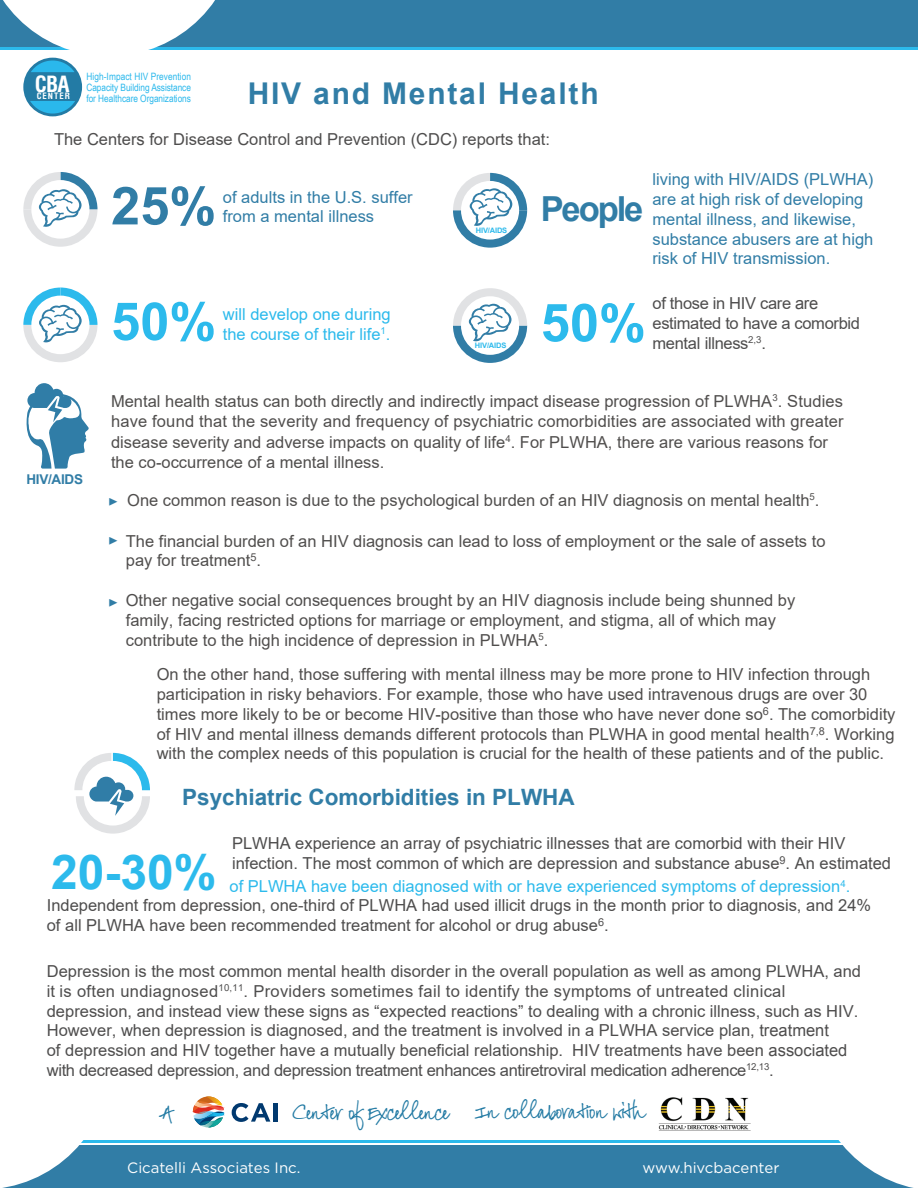
<style>
.page{position:relative;width:918px;height:1188px;background:#fff}
.page>*{position:absolute;margin:0;border:0;box-sizing:border-box;transform-origin:0 0}
.t1{font:700 52.5px "Arial";color:#2cbaec}
.t2{font:700 52.5px "Arial";color:#317da6}
.t3{font:700 48px "Arial";color:#2cbaec}
.t4{font:700 34.5px "Arial";letter-spacing:-.06em;color:#317da6}
.t5{font:700 30px "Arial";letter-spacing:.06em;color:#317da6}
.t6{font:700 22.5px "Arial";color:#317da6}
.t7{font:700 condensed 21.75px "Helvetica";color:#fff}
.t8{font:16.5px/19.8px "Arial";color:#504e4d}
.t9{font:16.5px/19.8px "Arial";color:#4e4d4d}
.t10{font:16.5px/19.8px "Arial";color:#317da6}
.t11{font:16.5px/19.8px "Arial";letter-spacing:-.02em;color:#4e4d4d}
.t12{font:16.5px/19.8px "Arial";color:#2cbaec}
.t13{font:16.5px "Minion Pro";color:#317da6}
.t14{font:15px "Gotham";color:#fff}
.t15{font:15px "FG Jasmine 2";letter-spacing:-.04em;color:#247ba4}
.t16{font:700 13.5px "Arial";letter-spacing:-.02em;color:#317da6}
.t17{font:10.05px/10.8px "Arial Narrow";letter-spacing:-.005em;color:#2ab8ec;text-align:justify}
.t18{font:700 condensed 8.55px "Helvetica";letter-spacing:.12em;color:#fff}
.t19{font:700 7.5px "Arial";letter-spacing:-.02em;color:#2cbaec}
.s1{font-family:"Minion Pro";color:#317da6}
.s2{color:#2cbaec}
.s3{font-family:"Dakota";font-size:19.5px}
.s4{font-family:"FG Jasmine"}
</style>
<div class="page">
<div style="left:23px;top:58px;width:59px;height:58px;background:#237ba5;border-radius:50%"></div>
<svg style="left:30px;top:101px;width:45px;height:13px"></svg>
<div style="left:0;top:0;width:918px;height:46px;background:#317da6"></div>
<hr style="left:0;top:48px;width:918px;height:2px;background:#2cbaec">
<div style="left:0;top:1146px;width:918px;height:42px;background:#317da6"></div>
<svg style="left:232px;top:1103px;width:38px;height:19px"></svg>
<hr style="left:274px;top:1103px;width:4px;height:19px;background:#01396f">
<svg style="left:193px;top:1096px;width:32px;height:31px"></svg>
<img style="left:658px;top:1097px;width:93px;height:34px">
<svg style="left:0;top:0;width:238px;height:72px"></svg>
<hr style="left:0;top:1140px;width:918px;height:3px;background:#2cbaec">
<svg style="left:813px;top:1140px;width:105px;height:48px"></svg>
<svg style="left:0;top:1140px;width:111px;height:48px"></svg>
<svg style="left:74px;top:753px;width:76px;height:81px"></svg>
<svg style="left:453px;top:173px;width:74px;height:75px"></svg>
<svg style="left:453px;top:288px;width:74px;height:75px"></svg>
<svg style="left:23px;top:172px;width:74px;height:75px"></svg>
<svg style="left:23px;top:288px;width:74px;height:74px"></svg>
<svg style="left:26px;top:383px;width:63px;height:86px"></svg>
<p class="t17" style="left:86px;top:71px;width:106px">High-Impact HIV Prevention Capacity Building Assistance for Healthcare Organizations</p>
<h3 class="t5" style="left:248px;top:72px;width:353px">HIV and Mental Health</h3>
<p class="t9" style="left:54px;top:129px;width:498px">The Centers for Disease Control and Prevention (CDC) reports that:</p>
<h3 class="t7" style="left:35px;top:69px;width:36px">CBA</h3>
<p class="t18" style="left:37px;top:91px;width:35px">CENTER</p>
<h1 class="t2" style="left:111px;top:169px;width:107px">25%</h1>
<p class="t10" style="left:223px;top:187px;width:191px">of adults in the U.S. suffer from a mental illness</p>
<h1 class="t1" style="left:111px;top:285px;width:107px">50%</h1>
<p class="t12" style="left:223px;top:304px;width:169px">will develop one during the course of their life<sup>1</sup>.</p>
<p class="t19" style="left:476px;top:225px;width:33px">HIV/AIDS</p>
<p class="t19" style="left:475px;top:340px;width:33px">HIV/AIDS</p>
<h3 class="t4" style="left:541px;top:185px;width:104px">People</h3>
<h1 class="t1" style="left:541px;top:286px;width:107px">50%</h1>
<p class="t10" style="left:652px;top:169px;width:223px">living with HIV/AIDS (PLWHA) are at high risk of developing mental illness, and likewise, substance abusers are at high risk of HIV transmission.</p>
<p class="t11" style="left:653px;top:293px;width:209px">of those in HIV care are estimated to have a comorbid mental illness<sup>2,3</sup>.</p>
<p class="t16" style="left:26px;top:470px;width:58px">HIV/AIDS</p>
<p class="t8" style="left:111px;top:391px;width:734px;line-height:20.4px">Mental health status can both directly and indirectly impact disease progression of PLWHA<sup>3</sup>. Studies have found that the severity and frequency of psychiatric comorbidities are associated with greater disease severity and adverse impacts on quality of life<sup>4</sup>. For PLWHA, there are various reasons for the co-occurrence of a mental illness.</p>
<p class="t8" style="left:108px;top:490px;width:713px"><span class="s1">▶</span> One common reason is due to the psychological burden of an HIV diagnosis on mental health<sup>5</sup>.</p>
<p class="t13" style="left:108px;top:529px;width:11px">▶</p>
<p class="t8" style="left:126px;top:531px;width:701px">The financial burden of an HIV diagnosis can lead to loss of employment or the sale of assets to pay for treatment<sup>5</sup>.</p>
<p class="t8" style="left:126px;top:590px;width:671px">Other negative social consequences brought by an HIV diagnosis include being shunned by family, facing restricted options for marriage or employment, and stigma, all of which may contribute to the high incidence of depression in PLWHA<sup>5</sup>.</p>
<p class="t13" style="left:108px;top:590px;width:11px">▶</p>
<p class="t8" style="left:157px;top:664px;width:740px">On the other hand, those suffering with mental illness may be more prone to HIV infection through participation in risky behaviors. For example, those who have used intravenous drugs are over 30 times more likely to be or become HIV-positive than those who have never done so<sup>6</sup>. The comorbidity of HIV and mental illness demands different protocols than PLWHA in good mental health<sup>7,8</sup>. Working with the complex needs of this population is crucial for the health of these patients and of the public.</p>
<h3 class="t6" style="left:182px;top:782px;width:394px">Psychiatric Comorbidities in PLWHA</h3>
<p class="t9" style="left:232px;top:834px;width:661px;line-height:19.4px">PLWHA experience an array of psychiatric illnesses that are comorbid with their HIV infection. The most common of which are depression and substance abuse<sup>9</sup>. An estimated</p>
<h2 class="t3" style="left:51px;top:839px;width:167px">20-30%</h2>
<p class="t9" style="left:47px;top:876px;width:826px;line-height:19.4px;text-indent:183px"><span class="s2">of PLWHA have been diagnosed with or have experienced symptoms of depression</span><sup>4</sup><span class="s2">.<br></span>Independent from depression, one-third of PLWHA had used illicit drugs in the month prior to diagnosis, and 24% of all PLWHA have been recommended treatment for alcohol or drug abuse<sup>6</sup>.</p>
<p class="t9" style="left:47px;top:961px;width:816px">Depression is the most common mental health disorder in the overall population as well as among PLWHA, and it is often undiagnosed<sup>10,11</sup>. Providers sometimes fail to identify the symptoms of untreated clinical depression, and instead view these signs as “expected reactions” to dealing with a chronic illness, such as HIV.<br>However, when depression is diagnosed, and the treatment is involved in a PLWHA service plan, treatment<br>of depression and HIV together have a mutually beneficial relationship. HIV treatments have been associated with decreased depression, and depression treatment enhances antiretroviral medication adherence<sup>12,13</sup>.</p>
<p class="t15" style="left:161px;top:1105px;width:13px">A</p>
<p class="t15" style="left:291px;top:1105px;width:159px"><span class="s3">C</span>en<span class="s4">t</span>er of Excellence</p>
<p class="t15" style="left:475px;top:1104px;width:172px">In collabora<span class="s4">ti</span>on wi<span class="s4">t</span>h</p>
<p class="t14" style="left:127px;top:1158px;width:175px">Cicatelli Associates Inc.</p>
<p class="t14" style="left:642px;top:1159px;width:139px">www.hivcbacenter</p>
</div>
